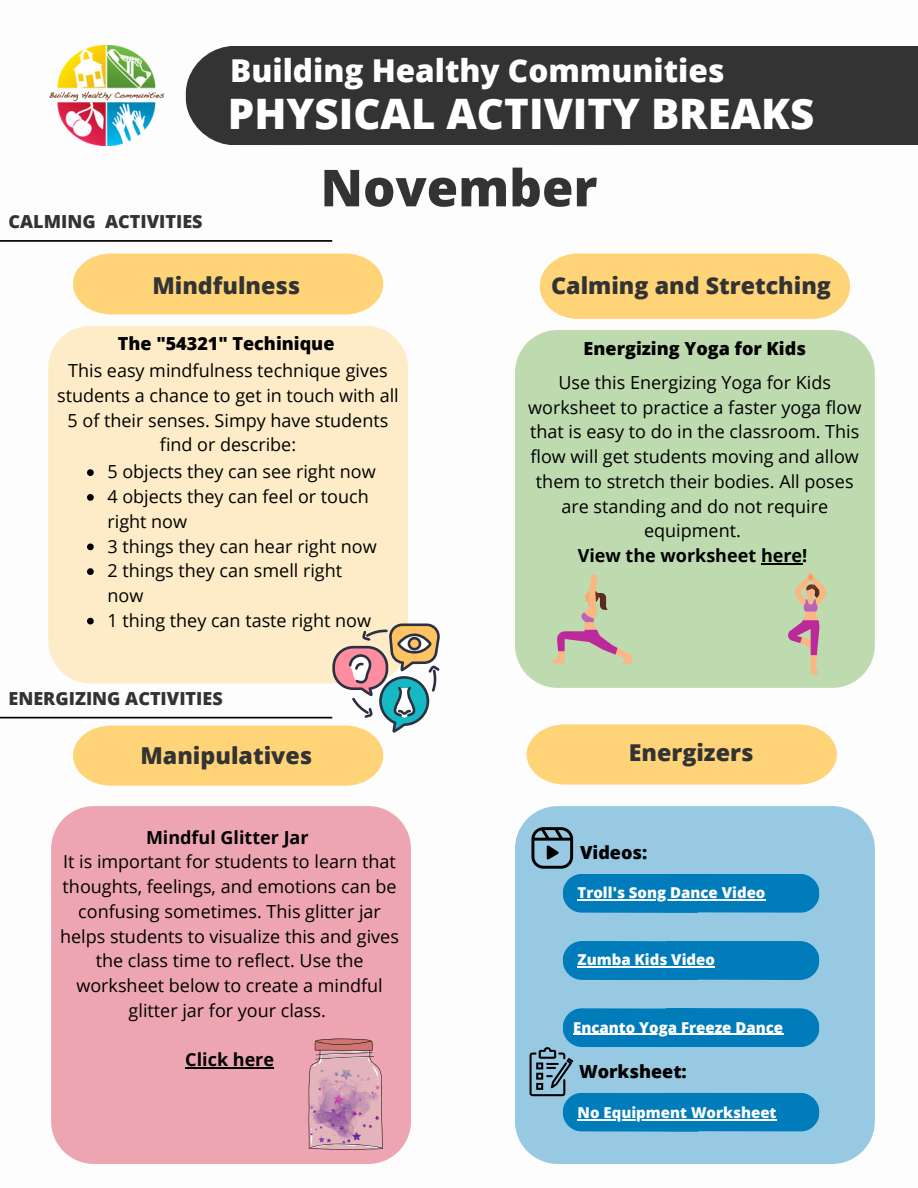
<style>
.page{position:relative;width:918px;height:1188px;background:#fff}
.page>*{position:absolute;margin:0;border:0;box-sizing:border-box;transform-origin:0 0}
.t1{font:800 51px "Open Sans";color:#333}
.t2{font:800 42px "Open Sans";color:#fff}
.t3{font:800 31.5px "Open Sans";color:#fff}
.t4{font:800 23.25px "Open Sans";color:#333}
.t5{font:18px/24.8px "Open Sans";color:#000;text-align:center}
.t6{font:800 18px "Open Sans";color:#000}
.t7{font:700 18px "Open Sans";color:#000}
.t8{font:800 18px "Open Sans";color:#333}
.t9{font:800 15px "Open Sans";color:#fff}
</style>
<div class="page">
<svg style="left:185px;top:46px;width:105px;height:99px;background:#484848"></svg>
<div style="left:290px;top:46px;width:340px;height:99px;background:#333"></div>
<div style="left:605px;top:46px;width:313px;height:99px;background:#333"></div>
<img style="left:49px;top:46px;width:116px;height:100px">
<div style="left:48px;top:326px;width:360px;height:292px;background:#fdecc7"></div>
<svg style="left:0;top:240px;width:332px;height:2px"></svg>
<div style="left:73px;top:254px;width:310px;height:60px;background:#ffd478"></div>
<div style="left:540px;top:254px;width:310px;height:65px;background:#ffd478"></div>
<svg style="left:527px;top:724px;width:310px;height:61px;background:#fed680"></svg>
<div style="left:51px;top:806px;width:360px;height:358px;background:#eda5b2"></div>
<hr style="left:185px;top:1067px;width:89px;height:2px;background:#000">
<div style="left:515px;top:806px;width:360px;height:358px;background:#97c9e2"></div>
<div style="left:563px;top:941px;width:256px;height:39px;background:#007cba"></div>
<div style="left:515px;top:330px;width:360px;height:358px;background:#bedaaf"></div>
<svg style="left:309px;top:1039px;width:74px;height:111px;background:#cd959b"></svg>
<img style="left:307px;top:1071px;width:71px;height:74px">
<img style="left:311px;top:1070px;width:70px;height:73px">
<svg style="left:530px;top:1008px;width:289px;height:124px;background:#479ec9"></svg>
<svg style="left:531px;top:827px;width:288px;height:86px;background:#5ba7cd"></svg>
<svg style="left:788px;top:573px;width:38px;height:101px;background:#c7b2a0"></svg>
<svg style="left:552px;top:575px;width:80px;height:88px;background:#c1c1a6"></svg>
<hr style="left:578px;top:899px;width:51px;height:1px;background:#fff">
<hr style="left:629px;top:899px;width:41px;height:1px;background:#fff">
<hr style="left:670px;top:899px;width:96px;height:1px;background:#fff">
<hr style="left:578px;top:966px;width:137px;height:1px;background:#fff">
<hr style="left:578px;top:1119px;width:199px;height:1px;background:#fff">
<hr style="left:573px;top:1034px;width:210px;height:1px;background:#fff">
<hr style="left:761px;top:563px;width:41px;height:1px;background:#000">
<svg style="left:87px;top:469px;width:7px;height:7px"></svg>
<svg style="left:87px;top:494px;width:7px;height:7px"></svg>
<svg style="left:87px;top:544px;width:7px;height:6px"></svg>
<svg style="left:87px;top:568px;width:7px;height:7px"></svg>
<svg style="left:0;top:618px;width:440px;height:168px"></svg>
<p class="t3" style="left:230px;top:48px;width:496px">Building Healthy Communities</p>
<p class="t2" style="left:228px;top:84px;width:588px">PHYSICAL ACTIVITY BREAKS</p>
<p class="t8" style="left:9px;top:209px;width:196px">CALMING ACTIVITIES</p>
<p class="t1" style="left:321px;top:152px;width:278px">November</p>
<p class="t4" style="left:152px;top:269px;width:149px">Mindfulness</p>
<p class="t4" style="left:551px;top:269px;width:281px">Calming and Stretching</p>
<p class="t6" style="left:118px;top:331px;width:218px">The "54321" Techinique</p>
<p class="t5" style="left:57px;top:358px;width:343px">This easy mindfulness technique gives students a chance to get in touch with all 5 of their senses. Simpy have students find or describe:</p>
<p class="t5" style="left:107px;top:459px;width:270px">5 objects they can see right now</p>
<p class="t5" style="left:107px;top:484px;width:263px;text-align:left">4 objects they can feel or touch right now</p>
<p class="t5" style="left:107px;top:533px;width:271px">3 things they can hear right now</p>
<p class="t5" style="left:107px;top:558px;width:236px;text-align:left">2 things they can smell right now</p>
<p class="t5" style="left:107px;top:607px;width:265px">1 thing they can taste right now</p>
<p class="t8" style="left:9px;top:686px;width:216px">ENERGIZING ACTIVITIES</p>
<p class="t4" style="left:140px;top:739px;width:173px">Manipulatives</p>
<p class="t7" style="left:146px;top:824px;width:164px">Mindful Glitter Jar</p>
<p class="t5" style="left:60px;top:849px;width:340px">It is important for students to learn that thoughts, feelings, and emotions can be confusing sometimes. This glitter jar helps students to visualize this and gives the class time to reflect. Use the worksheet below to create a mindful glitter jar for your class.</p>
<p class="t7" style="left:185px;top:1047px;width:90px">Click here</p>
<p class="t6" style="left:584px;top:336px;width:224px">Energizing Yoga for Kids</p>
<p class="t5" style="left:528px;top:370px;width:335px">Use this Energizing Yoga for Kids worksheet to practice a faster yoga flow that is easy to do in the classroom. This flow will get students moving and allow them to stretch their bodies. All poses are standing and do not require equipment.</p>
<p class="t7" style="left:578px;top:543px;width:231px">View the worksheet here!</p>
<p class="t4" style="left:629px;top:736px;width:126px">Energizers</p>
<p class="t6" style="left:580px;top:839px;width:69px">Videos:</p>
<p class="t9" style="left:578px;top:882px;width:190px">Troll's Song Dance Video</p>
<p class="t9" style="left:578px;top:949px;width:139px">Zumba Kids Video</p>
<p class="t9" style="left:573px;top:1017px;width:212px">Encanto Yoga Freeze Dance</p>
<p class="t6" style="left:579px;top:1058px;width:109px">Worksheet:</p>
<p class="t9" style="left:578px;top:1102px;width:201px">No Equipment Worksheet</p>
</div>
